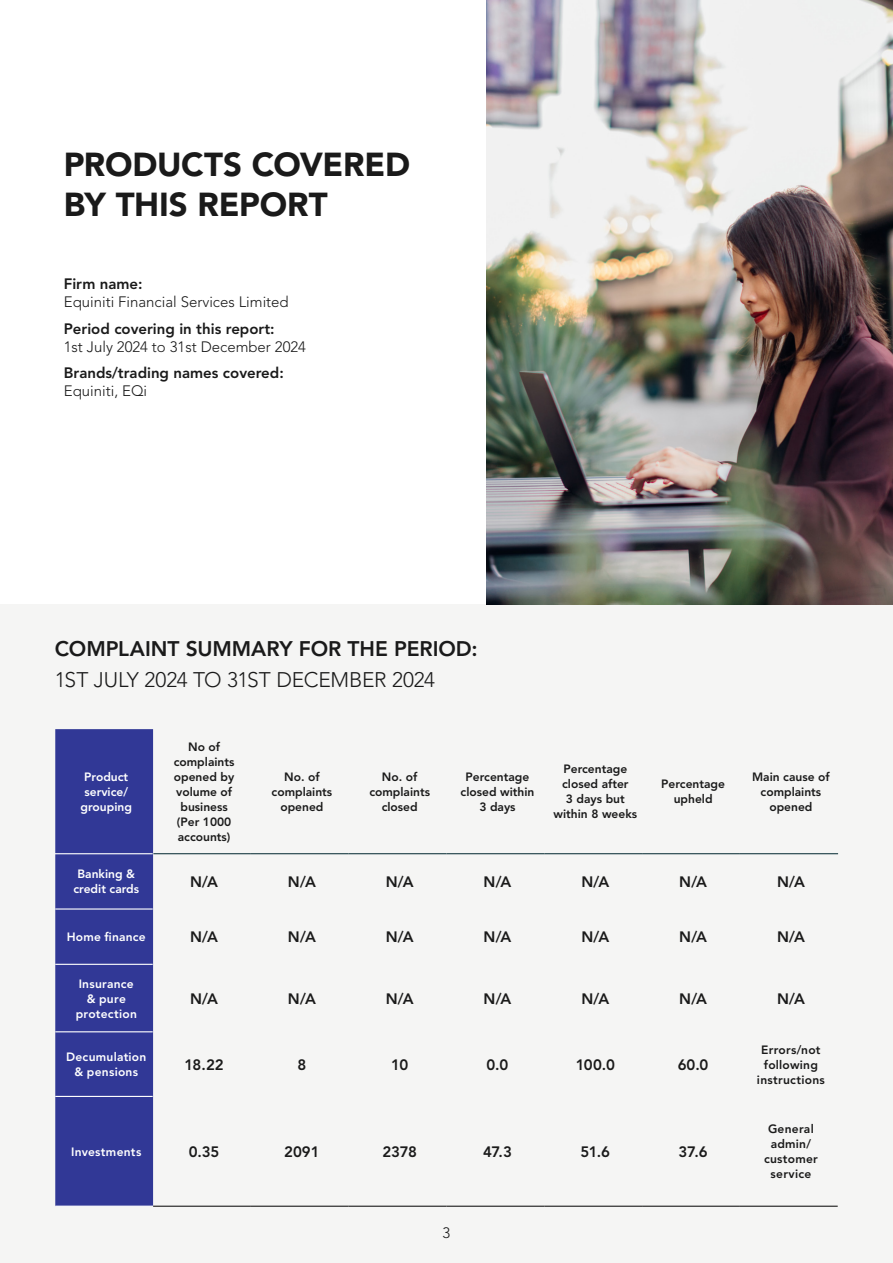
<style>
.page{position:relative;width:893px;height:1263px;background:#fff}
.page>*{position:absolute;margin:0;border:0;box-sizing:border-box;transform-origin:0 0}
.t1{font:900 33px/39.6px "Avenir LT Pro";letter-spacing:-.005em;color:#1a1a1a}
.t2{font:800 21px "Avenir LT Pro";letter-spacing:-.005em;color:#1a1a1a}
.t3{font:300 21px "Avenir LT Pro";letter-spacing:-.01em;color:#1a1a1a}
.t4{font:800 15px "Avenir LT Pro";color:#1a1a1a}
.t5{font:300 15px "Avenir LT Pro";color:#1a1a1a}
.t6{font:800 12px/15px "Avenir LT Pro";color:#1a1a1a;text-align:center}
.t7{font:800 12px/15px "Avenir LT Pro";letter-spacing:.015em;color:#fff;text-align:center}
.t8{font:800 12px/15px "Avenir LT Pro";letter-spacing:.02em;color:#1a1a1a;text-align:center}
</style>
<div class="page">
<div style="left:0;top:604px;width:893px;height:659px;background:#f5f5f4"></div>
<img style="left:486px;top:0;width:407px;height:604px">
<div style="left:55px;top:729px;width:98px;height:476px;background:#313896"></div>
<hr style="left:153px;top:1206px;width:98px;height:1px;background:#000">
<hr style="left:251px;top:1206px;width:98px;height:1px;background:#000">
<hr style="left:349px;top:1206px;width:97px;height:1px;background:#000">
<hr style="left:446px;top:1206px;width:98px;height:1px;background:#000">
<hr style="left:544px;top:1206px;width:98px;height:1px;background:#000">
<hr style="left:642px;top:1206px;width:98px;height:1px;background:#000">
<hr style="left:740px;top:1206px;width:98px;height:1px;background:#000">
<hr style="left:153px;top:853px;width:98px;height:1px;background:#00272f">
<hr style="left:251px;top:853px;width:98px;height:1px;background:#00272f">
<hr style="left:349px;top:853px;width:97px;height:1px;background:#00272f">
<hr style="left:446px;top:853px;width:98px;height:1px;background:#00272f">
<hr style="left:544px;top:853px;width:98px;height:1px;background:#00272f">
<hr style="left:642px;top:853px;width:98px;height:1px;background:#00272f">
<hr style="left:740px;top:853px;width:98px;height:1px;background:#00272f">
<hr style="left:55px;top:853px;width:98px;height:1px;background:#fff">
<hr style="left:55px;top:908px;width:98px;height:1px;background:#fff">
<hr style="left:55px;top:964px;width:98px;height:1px;background:#fff">
<hr style="left:55px;top:1031px;width:98px;height:1px;background:#fff">
<hr style="left:55px;top:1096px;width:98px;height:1px;background:#fff">
<hr style="left:55px;top:1205px;width:98px;height:2px;background:#fff">
<h1 class="t1" style="left:64px;top:145px;width:348px">PRODUCTS COVERED<br>BY THIS REPORT</h1>
<p class="t4" style="left:64px;top:275px;width:80px">Firm name:</p>
<p class="t5" style="left:64px;top:293px;width:226px">Equiniti Financial Services Limited</p>
<p class="t4" style="left:64px;top:320px;width:212px">Period covering in this report:</p>
<p class="t5" style="left:64px;top:338px;width:244px">1st July 2024 to 31st December 2024</p>
<p class="t4" style="left:64px;top:364px;width:222px">Brands/trading names covered:</p>
<p class="t5" style="left:64px;top:382px;width:85px">Equiniti, EQi</p>
<h2 class="t2" style="left:55px;top:636px;width:424px">COMPLAINT SUMMARY FOR THE PERIOD:</h2>
<h2 class="t3" style="left:55px;top:667px;width:382px">1ST JULY 2024 TO 31ST DECEMBER 2024</h2>
<p class="t7" style="left:81px;top:769px;width:53px">Product service/ grouping</p>
<p class="t6" style="left:174px;top:739px;width:62px">No of complaints opened by volume of business (Per 1000 accounts)</p>
<p class="t6" style="left:272px;top:769px;width:62px">No. of complaints opened</p>
<p class="t6" style="left:369px;top:769px;width:62px">No. of complaints closed</p>
<p class="t6" style="left:461px;top:769px;width:75px">Percentage closed within<br>3 days</p>
<p class="t6" style="left:554px;top:762px;width:85px">Percentage closed after<br>3 days but within 8 weeks</p>
<p class="t6" style="left:661px;top:777px;width:65px">Percentage upheld</p>
<p class="t6" style="left:752px;top:769px;width:79px">Main cause of complaints opened</p>
<p class="t7" style="left:74px;top:867px;width:67px">Banking &amp; credit cards</p>
<p class="t4" style="left:190px;top:873px;width:29px">N/A</p>
<p class="t4" style="left:288px;top:873px;width:29px">N/A</p>
<p class="t4" style="left:386px;top:873px;width:29px">N/A</p>
<p class="t4" style="left:484px;top:873px;width:29px">N/A</p>
<p class="t4" style="left:581px;top:873px;width:29px">N/A</p>
<p class="t4" style="left:679px;top:873px;width:29px">N/A</p>
<p class="t4" style="left:777px;top:873px;width:29px">N/A</p>
<p class="t7" style="left:67px;top:929px;width:81px">Home finance</p>
<p class="t4" style="left:190px;top:928px;width:29px">N/A</p>
<p class="t4" style="left:288px;top:928px;width:29px">N/A</p>
<p class="t4" style="left:386px;top:928px;width:29px">N/A</p>
<p class="t4" style="left:484px;top:928px;width:29px">N/A</p>
<p class="t4" style="left:581px;top:928px;width:29px">N/A</p>
<p class="t4" style="left:679px;top:928px;width:29px">N/A</p>
<p class="t4" style="left:777px;top:928px;width:29px">N/A</p>
<p class="t7" style="left:76px;top:976px;width:63px">Insurance &amp; pure protection</p>
<p class="t4" style="left:190px;top:990px;width:29px">N/A</p>
<p class="t4" style="left:288px;top:990px;width:29px">N/A</p>
<p class="t4" style="left:386px;top:990px;width:29px">N/A</p>
<p class="t4" style="left:484px;top:990px;width:29px">N/A</p>
<p class="t4" style="left:581px;top:990px;width:29px">N/A</p>
<p class="t4" style="left:679px;top:990px;width:29px">N/A</p>
<p class="t4" style="left:777px;top:990px;width:29px">N/A</p>
<p class="t7" style="left:66px;top:1049px;width:82px">Decumulation &amp; pensions</p>
<p class="t4" style="left:185px;top:1056px;width:41px">18.22</p>
<p class="t4" style="left:297px;top:1056px;width:10px">8</p>
<p class="t4" style="left:391px;top:1056px;width:19px">10</p>
<p class="t4" style="left:487px;top:1056px;width:23px">0.0</p>
<p class="t4" style="left:576px;top:1056px;width:41px">100.0</p>
<p class="t4" style="left:678px;top:1056px;width:32px">60.0</p>
<p class="t7" style="left:71px;top:1144px;width:72px">Investments</p>
<p class="t4" style="left:189px;top:1143px;width:32px">0.35</p>
<p class="t4" style="left:284px;top:1143px;width:37px">2091</p>
<p class="t4" style="left:382px;top:1143px;width:36px">2378</p>
<p class="t4" style="left:483px;top:1143px;width:30px">47.3</p>
<p class="t4" style="left:581px;top:1143px;width:31px">51.6</p>
<p class="t4" style="left:678px;top:1143px;width:31px">37.6</p>
<p class="t5" style="left:443px;top:1224px;width:9px">3</p>
<p class="t8" style="left:757px;top:1042px;width:69px">Errors/not following instructions</p>
<p class="t8" style="left:764px;top:1122px;width:55px">General admin/ customer service</p>
</div>
